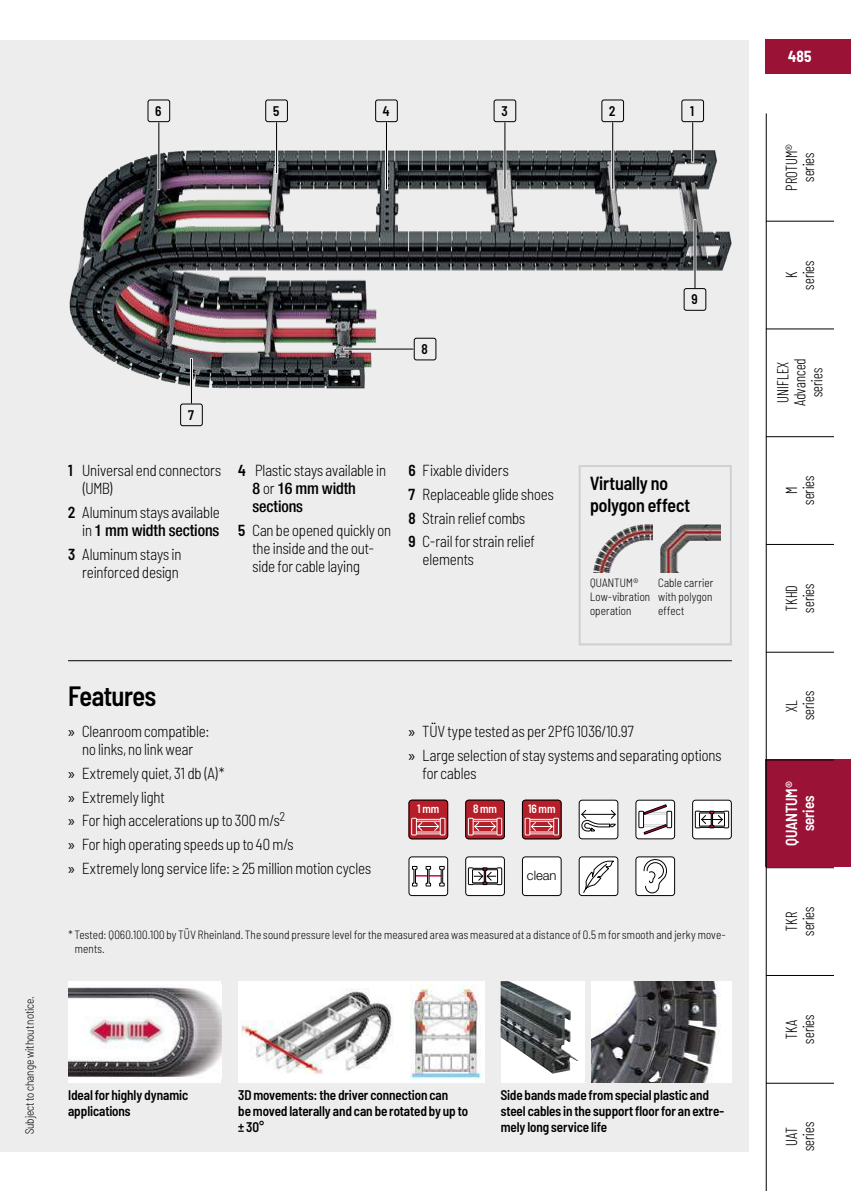
<style>
.page{position:relative;width:851px;height:1191px;background:#fff}
.page>*{position:absolute;margin:0;border:0;box-sizing:border-box;transform-origin:0 0}
.t1{font:600 semi-condensed 28px "Barlow";letter-spacing:-.02em;color:#000;scale:.95 1}
.t2{font:600 semi-condensed 19px/22px "Barlow";letter-spacing:-.005em;color:#000;scale:.95 1}
.t3{font:300 semi-condensed 16px/23.6px "Barlow";letter-spacing:-.01em;color:#000;scale:.95 1}
.t4{font:300 16px/17px "Barlow Condensed";letter-spacing:.01em;color:#000;text-align:center;scale:.95 1}
.t5{font:500 condensed 16px/18px "Helvetica Neue LT Pro";letter-spacing:-.005em;color:#000}
.t6{font:600 semi-condensed 16px/17px "Barlow";letter-spacing:-.01em;color:#fff;text-align:center;scale:.95 1}
.t7{font:700 semi-condensed 16px "Barlow";color:#fff;scale:.95 1}
.t8{font:600 semi-condensed 14px/16.4px "Barlow";letter-spacing:-.005em;color:#000;scale:.95 1}
.t9{font:300 13px "Helvetica Neue LT Std";color:#000}
.t10{font:300 semi-condensed 12px/14px "Barlow";letter-spacing:.01em;color:#000;scale:.95 1}
.t11{font:600 semi-condensed 12px "Barlow";color:#fff;scale:.95 1}
.s1{font-weight:600}
.s2{font-family:"Barlow";font-weight:300;font-stretch:semi-condensed}
.s3{font-family:"Myriad Pro";font-weight:400;font-stretch:normal}
</style>
<div class="page">
<div style="left:765px;top:759px;width:85px;height:108px;background:#9a1337"></div>
<div style="left:0;top:40px;width:748px;height:1111px;background:#ededed"></div>
<hr style="left:68px;top:660px;width:663px;height:1px;background:#000">
<div style="left:239px;top:981px;width:246px;height:101px;background:#fff"></div>
<div style="left:69px;top:981px;width:152px;height:101px;background:#fff"></div>
<img style="left:69px;top:987px;width:152px;height:90px">
<div style="left:500px;top:981px;width:84px;height:101px;background:#fff"></div>
<svg style="left:578px;top:799px;width:40px;height:40px;background:#d1d1d1"></svg>
<svg style="left:635px;top:799px;width:40px;height:40px;background:#c9c5c6"></svg>
<svg style="left:692px;top:799px;width:39px;height:40px;background:#c5c3c4"></svg>
<svg style="left:408px;top:856px;width:40px;height:40px;background:#cdc9ca"></svg>
<svg style="left:465px;top:856px;width:40px;height:40px;background:#c0bfbf"></svg>
<img style="left:410px;top:984px;width:71px;height:95px">
<img style="left:500px;top:981px;width:78px;height:92px">
<img style="left:242px;top:988px;width:151px;height:85px">
<div style="left:592px;top:981px;width:139px;height:101px;background:#fff"></div>
<img style="left:592px;top:981px;width:129px;height:101px">
<img style="left:69px;top:150px;width:662px;height:239px">
<svg style="left:635px;top:856px;width:40px;height:40px;background:#d3d3d3"></svg>
<svg style="left:522px;top:856px;width:39px;height:40px;background:#eaeaea"></svg>
<svg style="left:578px;top:856px;width:40px;height:40px;background:#d3d3d3"></svg>
<img style="left:593px;top:524px;width:59px;height:49px">
<img style="left:660px;top:524px;width:60px;height:49px">
<div style="left:578px;top:465px;width:153px;height:180px;border:2px solid #d0d0d0"></div>
<svg style="left:408px;top:799px;width:40px;height:40px;background:#b23f46"></svg>
<svg style="left:465px;top:799px;width:40px;height:40px;background:#b13e45"></svg>
<svg style="left:522px;top:799px;width:39px;height:40px;background:#b33e46"></svg>
<div style="left:601px;top:99px;width:23px;height:23px;border:1px solid #000;border-radius:2px"></div>
<div style="left:493px;top:99px;width:23px;height:23px;border:1px solid #000;border-radius:2px"></div>
<div style="left:265px;top:99px;width:23px;height:23px;border:1px solid #000;border-radius:2px"></div>
<div style="left:375px;top:99px;width:23px;height:23px;border:1px solid #000;border-radius:2px"></div>
<div style="left:147px;top:99px;width:23px;height:23px;border:1px solid #000;border-radius:2px"></div>
<div style="left:681px;top:99px;width:23px;height:23px;border:1px solid #000;border-radius:2px"></div>
<hr style="left:157px;top:124px;width:3px;height:65px;background:#ededed">
<hr style="left:158px;top:122px;width:1px;height:67px;background:#000">
<hr style="left:275px;top:124px;width:3px;height:49px;background:#ededed">
<hr style="left:276px;top:122px;width:1px;height:51px;background:#000">
<hr style="left:385px;top:124px;width:3px;height:65px;background:#ededed">
<hr style="left:386px;top:122px;width:1px;height:67px;background:#000">
<hr style="left:611px;top:124px;width:3px;height:64px;background:#ededed">
<hr style="left:612px;top:122px;width:1px;height:67px;background:#000">
<hr style="left:691px;top:124px;width:3px;height:37px;background:#ededed">
<hr style="left:692px;top:122px;width:1px;height:40px;background:#000">
<hr style="left:503px;top:124px;width:3px;height:64px;background:#ededed">
<hr style="left:504px;top:122px;width:1px;height:67px;background:#000">
<hr style="left:190px;top:360px;width:3px;height:42px;background:#ededed">
<hr style="left:191px;top:359px;width:1px;height:44px;background:#000">
<hr style="left:693px;top:221px;width:3px;height:65px;background:#ededed">
<hr style="left:694px;top:220px;width:1px;height:68px;background:#000">
<div style="left:180px;top:403px;width:23px;height:23px;border:1px solid #000;border-radius:2px"></div>
<div style="left:683px;top:288px;width:23px;height:23px;border:1px solid #000;border-radius:2px"></div>
<div style="left:413px;top:338px;width:23px;height:22px;border:1px solid #000;border-radius:2px"></div>
<hr style="left:345px;top:347px;width:67px;height:3px;background:#ededed">
<hr style="left:344px;top:348px;width:69px;height:1px;background:#000">
<div style="left:765px;top:40px;width:85px;height:34px;background:#9a1337"></div>
<hr style="left:765px;top:328px;width:68px;height:1px;background:#000">
<hr style="left:765px;top:436px;width:68px;height:1px;background:#000">
<hr style="left:765px;top:544px;width:68px;height:1px;background:#000">
<hr style="left:765px;top:652px;width:68px;height:1px;background:#000">
<hr style="left:765px;top:759px;width:68px;height:1px;background:#000">
<hr style="left:765px;top:867px;width:68px;height:1px;background:#000">
<hr style="left:765px;top:975px;width:68px;height:1px;background:#000">
<hr style="left:765px;top:1082px;width:68px;height:1px;background:#000">
<hr style="left:765px;top:221px;width:68px;height:1px;background:#000">
<hr style="left:765px;top:113px;width:1px;height:1078px;background:#000">
<p class="t8" style="left:155px;top:101px;width:8px">6</p>
<p class="t8" style="left:273px;top:101px;width:8px">5</p>
<p class="t8" style="left:383px;top:101px;width:9px">4</p>
<p class="t8" style="left:501px;top:101px;width:8px">3</p>
<p class="t8" style="left:609px;top:101px;width:8px">2</p>
<p class="t8" style="left:690px;top:101px;width:6px">1</p>
<p class="t10" style="left:22px;top:1134px;width:147px;rotate:-90deg">Subject to change without notice.</p>
<p class="t8" style="left:421px;top:340px;width:8px">8</p>
<p class="t8" style="left:188px;top:405px;width:8px">7</p>
<p class="t3" style="left:82px;top:460px;width:148px;line-height:18px;text-indent:-14px"><span class="s1">1</span> Universal end connectors (UMB)</p>
<p class="t3" style="left:68px;top:499px;width:161px"><span class="s1">2</span> Aluminum stays available</p>
<p class="t5" style="left:82px;top:521px;width:139px"><span class="s2">in</span> 1 mm width sections</p>
<p class="t3" style="left:68px;top:543px;width:121px;line-height:18px;text-align:right"><span class="s1">3</span> Aluminum stays in reinforced design</p>
<p class="t3" style="left:238px;top:457px;width:157px"><span class="s1">4</span> Plastic stays available in</p>
<p class="t5" style="left:252px;top:479px;width:105px">8 <span class="s2">or</span> 16 mm width sections</p>
<p class="t3" style="left:252px;top:520px;width:147px;line-height:18px;text-indent:-14px"><span class="s1">5</span> Can be opened quickly on the inside and the out&shy;side for cable laying</p>
<p class="t3" style="left:408px;top:457px;width:155px"><span class="s1">6</span> Fixable dividers<br><span class="s1">7</span> Replaceable glide shoes<br><span class="s1">8</span> Strain relief combs<br><span class="s1">9</span> C-rail for strain relief</p>
<p class="t3" style="left:422px;top:546px;width:55px">elements</p>
<p class="t8" style="left:691px;top:290px;width:8px">9</p>
<p class="t2" style="left:590px;top:470px;width:107px">Virtually no polygon effect</p>
<p class="t10" style="left:590px;top:574px;width:65px">QUANTUM®<br>Low-vibration operation</p>
<p class="t10" style="left:658px;top:574px;width:60px;text-align:justify">Cable carrier with polygon effect</p>
<h1 class="t1" style="left:68px;top:675px;width:94px">Features</h1>
<p class="t3" style="left:68px;top:721px;width:150px;line-height:18px;text-align:center"><span class="s3">»</span> Cleanroom compatible: no links, no link wear</p>
<p class="t3" style="left:68px;top:760px;width:320px"><span class="s3">»</span> Extremely quiet, 31 db (A)*<br><span class="s3">»</span> Extremely light<br><span class="s3">»</span> For high accelerations up to 300 m/s<sup>2<br></sup><span class="s3">»</span> For high operating speeds up to 40 m/s<br><span class="s3">»</span> Extremely long service life: ≥ 25 million motion cycles</p>
<p class="t3" style="left:408px;top:718px;width:331px"><span class="s3">»</span> TÜV type tested as per 2PfG 1036/10.97<br><span class="s3">»</span> Large selection of stay systems and separating options</p>
<p class="t3" style="left:422px;top:760px;width:58px">for cables</p>
<p class="t11" style="left:417px;top:800px;width:25px">1 mm</p>
<p class="t11" style="left:473px;top:800px;width:27px">8 mm</p>
<p class="t11" style="left:528px;top:800px;width:30px">16 mm</p>
<p class="t9" style="left:527px;top:867px;width:31px">clean</p>
<p class="t10" style="left:75px;top:926px;width:686px;text-indent:-7px">* Tested: Q060.100.100 by TÜV Rheinland. The sound pressure level for the measured area was measured at a distance of 0.5 m for smooth and jerky move&shy;ments.</p>
<p class="t8" style="left:68px;top:1085px;width:128px">Ideal for highly dynamic applications</p>
<p class="t8" style="left:500px;top:1085px;width:237px">Side bands made from special plastic and steel cables in the support floor for an extre&shy;mely long service life</p>
<p class="t8" style="left:238px;top:1085px;width:243px">3D movements: the driver connection can<br>be moved laterally and can be rotated by up to ± 30°</p>
<p class="t7" style="left:788px;top:45px;width:26px">485</p>
<p class="t4" style="left:781px;top:191px;width:51px;rotate:-90deg">PROTUM® series</p>
<p class="t4" style="left:781px;top:290px;width:32px;rotate:-90deg">K series</p>
<p class="t4" style="left:773px;top:406px;width:52px;rotate:-90deg">UNIFLEX<br>Advanced series</p>
<p class="t4" style="left:781px;top:505px;width:32px;rotate:-90deg">M series</p>
<p class="t4" style="left:781px;top:612px;width:32px;text-align:left;rotate:-90deg">TKHD series</p>
<p class="t4" style="left:781px;top:720px;width:32px;rotate:-90deg">XL series</p>
<p class="t6" style="left:781px;top:845px;width:69px;rotate:-90deg">QUANTUM® series</p>
<p class="t4" style="left:781px;top:936px;width:32px;rotate:-90deg">TKR series</p>
<p class="t4" style="left:781px;top:1043px;width:32px;rotate:-90deg">TKA series</p>
<p class="t4" style="left:781px;top:1151px;width:32px;rotate:-90deg">UAT series</p>
</div>
